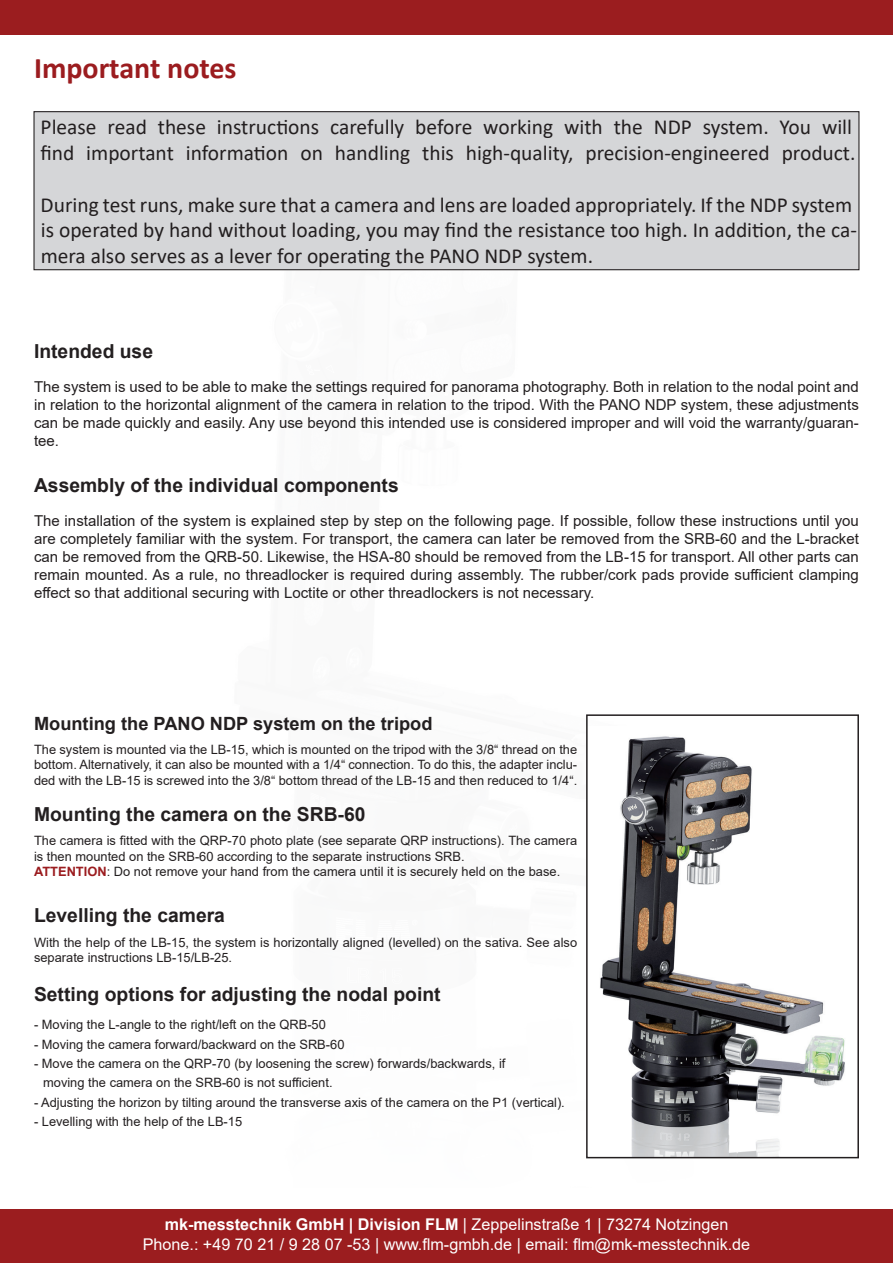
<style>
.page{position:relative;width:893px;height:1263px;background:#fff}
.page>*{position:absolute;margin:0;border:0;box-sizing:border-box;transform-origin:0 0}
.t1{font:700 30px "Calibri";color:#9b1c1f}
.t2{font:21.45px/25.8px "Calibri";color:#231f20}
.t3{font:700 19.35px "Arial";color:#231f20}
.t4{font:700 18.3px "Arial";color:#231f20}
.t5{font:16.2px/19.4px "Arial";color:#fff;text-align:center}
.t6{font:15px/18px "Arial";color:#231f20;text-align:justify}
.t7{font:12.9px/15.5px "Arial";color:#231f20}
.s1{font-weight:700;color:#9b1c1f}
.s2{font-weight:700}
</style>
<div class="page">
<div style="left:0;top:0;width:893px;height:34px;background:#9b1d1f"></div>
<div style="left:0;top:1210px;width:893px;height:53px;background:#9b1d1f"></div>
<div style="left:34px;top:112px;width:825px;height:158px;background:#d5d6d8"></div>
<div style="left:33px;top:111px;width:826px;height:159px;border:1px solid #231f20"></div>
<img style="left:600px;top:736px;width:245px;height:419px">
<div style="left:586px;top:714px;width:273px;height:444px;border:2px solid #231f20"></div>
<h1 class="t1" style="left:34px;top:47px;width:204px">Important notes</h1>
<h2 class="t2" style="left:40px;top:114px;width:817px">Please read these instructions carefully before working with the NDP system. You will find important information on handling this high-quality, precision-engineered product.</h2>
<p class="t2" style="left:41px;top:191px;width:818px">During test runs, make sure that a camera and lens are loaded appropriately. If the NDP system is operated by hand without loading, you may find the resistance too high. In addition, the ca&shy;mera also serves as a lever for operating the PANO NDP system.</p>
<h3 class="t3" style="left:34px;top:338px;width:121px">Intended use</h3>
<p class="t6" style="left:34px;top:377px;width:826px">The system is used to be able to make the settings required for panorama photography. Both in relation to the nodal point and in relation to the horizontal alignment of the camera in relation to the tripod. With the PANO NDP system, these adjustments can be made quickly and easily. Any use beyond this intended use is considered improper and will void the warranty/guaran&shy;tee.</p>
<h3 class="t3" style="left:34px;top:472px;width:366px">Assembly of the individual components</h3>
<p class="t6" style="left:34px;top:511px;width:826px">The installation of the system is explained step by step on the following page. If possible, follow these instructions until you are completely familiar with the system. For transport, the camera can later be removed from the SRB-60 and the L-bracket can be removed from the QRB-50. Likewise, the HSA-80 should be removed from the LB-15 for transport. All other parts can remain mounted. As a rule, no threadlocker is required during assembly. The rubber/cork pads provide sufficient clamping effect so that additional securing with Loctite or other threadlockers is not necessary.</p>
<h3 class="t4" style="left:34px;top:710px;width:400px">Mounting the PANO NDP system on the tripod</h3>
<p class="t7" style="left:34px;top:741px;width:545px;text-align:justify">The system is mounted via the LB-15, which is mounted on the tripod with the 3/8“ thread on the bottom. Alternatively, it can also be mounted with a 1/4“ connection. To do this, the adapter inclu&shy;ded with the LB-15 is screwed into the 3/8“ bottom thread of the LB-15 and then reduced to 1/4“.</p>
<h3 class="t3" style="left:34px;top:801px;width:333px">Mounting the camera on the SRB-60</h3>
<p class="t7" style="left:34px;top:833px;width:545px">The camera is fitted with the QRP-70 photo plate (see separate QRP instructions). The camera is then mounted on the SRB-60 according to the separate instructions SRB.<br><span class="s1">ATTENTION</span>: Do not remove your hand from the camera until it is securely held on the base.</p>
<h3 class="t3" style="left:34px;top:902px;width:193px">Levelling the camera</h3>
<p class="t7" style="left:34px;top:934px;width:545px">With the help of the LB-15, the system is horizontally aligned (levelled) on the sativa. See also separate instructions LB-15/LB-25.</p>
<h3 class="t3" style="left:34px;top:981px;width:408px">Setting options for adjusting the nodal point</h3>
<p class="t7" style="left:34px;top:1017px;width:293px">- Moving the L-angle to the right/left on the QRB-50</p>
<p class="t7" style="left:34px;top:1036px;width:312px">- Moving the camera forward/backward on the SRB-60</p>
<p class="t7" style="left:43px;top:1054px;width:464px;line-height:19.4px;text-indent:-9px">- Move the camera on the QRP-70 (by loosening the screw) forwards/backwards, if moving the camera on the SRB-60 is not sufficient.</p>
<p class="t7" style="left:34px;top:1094px;width:532px">- Adjusting the horizon by tilting around the transverse axis of the camera on the P1 (vertical).</p>
<p class="t7" style="left:34px;top:1113px;width:210px">- Levelling with the help of the LB-15</p>
<p class="t5" style="left:143px;top:1215px;width:609px"><span class="s2">mk-messtechnik GmbH | Division FLM</span> | Zeppelinstraße 1 | 73274 Notzingen<br>Phone.: +49 70 21 / 9 28 07 -53 | www.flm-gmbh.de | email: flm@mk-messtechnik.de</p>
</div>
